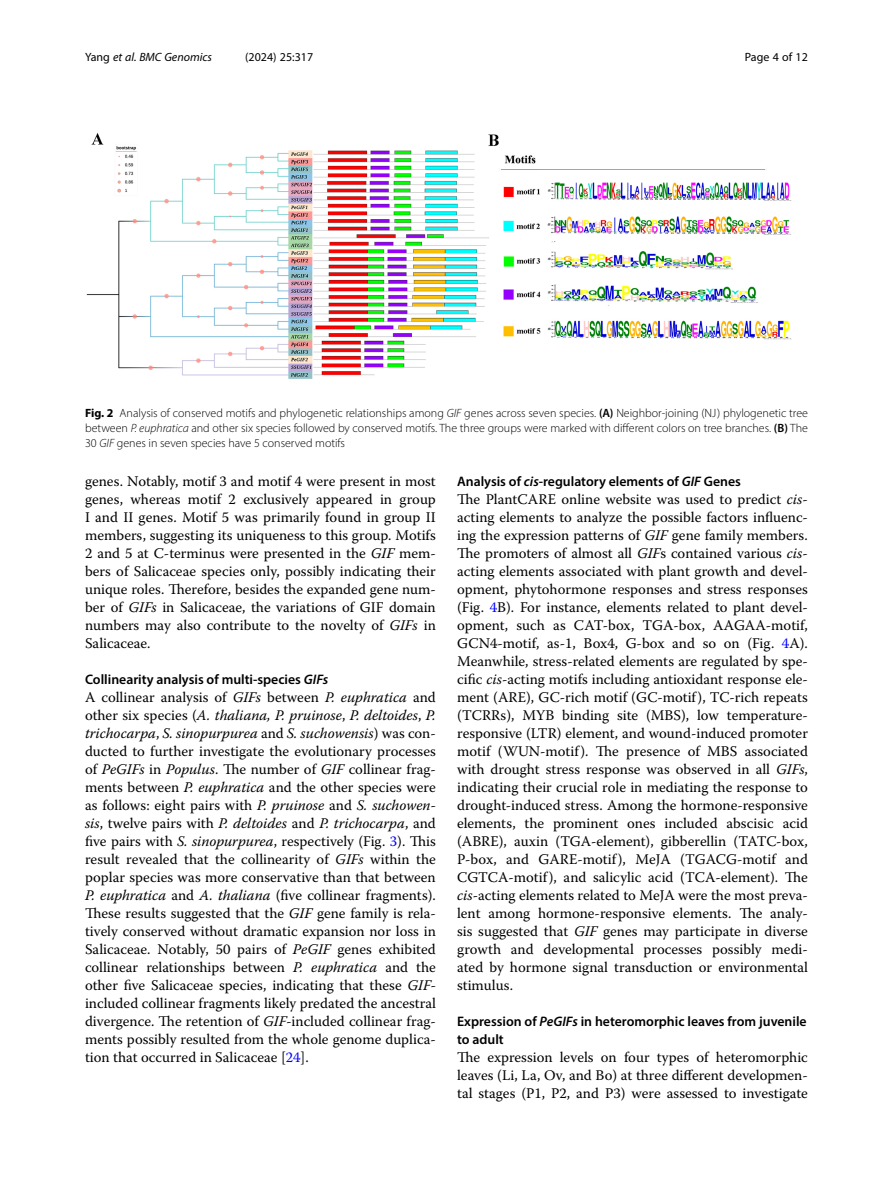
<style>
.page{position:relative;width:893px;height:1191px;background:#fff}
.page>*{position:absolute;margin:0;border:0;box-sizing:border-box;transform-origin:0 0}
.Body_Text{font:14.7px/18px "Warnock Pro";color:#000;text-align:justify}
.Head_2{font:600 13.8px/18px "Myriad Pro";color:#000}
.Figure_Caption{font:300 12px/15px "Myriad Pro";color:#000;text-align:justify}
.t1{font:12px "Myriad Pro";color:#000}
.t2{font:italic 12px "Myriad Pro";color:#000}
.s1{font-style:normal}
.s2{font-weight:700}
.s3{font-style:italic}
.s4{font-weight:600}
.s5{color:#00f}
</style>
<div class="page">
<img style="left:86px;top:133px;width:706px;height:246px">
<p class="t2" style="left:85px;top:50px;width:129px"><span class="s1">Yang</span> et al. BMC Genomics</p>
<p class="t1" style="left:245px;top:50px;width:70px">(2024) 25:317</p>
<p class="t1" style="left:745px;top:50px;width:65px">Page 4 of 12</p>
<p class="Figure_Caption" style="left:85px;top:405px;width:724px"><span class="s2">Fig. 2</span> Analysis of conserved motifs and phylogenetic relationships among <span class="s3">GIF</span> genes across seven species. <span class="s4">(A)</span> Neighbor-joining (NJ) phylogenetic tree between <span class="s3">P. euphratica</span> and other six species followed by conserved motifs. The three groups were marked with different colors on tree branches. <span class="s4">(B)</span> The 30 <span class="s3">GIF</span> genes in seven species have 5 conserved motifs</p>
<p class="Body_Text" style="left:85px;top:472px;width:352px">genes. Notably, motif 3 and motif 4 were present in most genes, whereas motif 2 exclusively appeared in group I and II genes. Motif 5 was primarily found in group II members, suggesting its uniqueness to this group. Motifs 2 and 5 at C-terminus were presented in the <span class="s3">GIF</span> mem&shy;bers of Salicaceae species only, possibly indicating their unique roles. Therefore, besides the expanded gene num&shy;ber of <span class="s3">GIFs</span> in Salicaceae, the variations of GIF domain numbers may also contribute to the novelty of <span class="s3">GIFs</span> in Salicaceae.</p>
<p class="Head_2" style="left:85px;top:670px;width:245px">Collinearity analysis of multi-species <span class="s3">GIFs</span></p>
<p class="Body_Text" style="left:85px;top:688px;width:352px">A collinear analysis of <span class="s3">GIFs</span> between <span class="s3">P. euphratica</span> and other six species (<span class="s3">A. thaliana, P. pruinose</span>, <span class="s3">P. deltoides</span>, <span class="s3">P. trichocarpa</span>, <span class="s3">S. sinopurpurea</span> and <span class="s3">S. suchowensis</span>) was con&shy;ducted to further investigate the evolutionary processes of <span class="s3">PeGIFs</span> in <span class="s3">Populus</span>. The number of <span class="s3">GIF</span> collinear frag&shy;ments between <span class="s3">P. euphratica</span> and the other species were as follows: eight pairs with <span class="s3">P. pruinose</span> and <span class="s3">S. suchowen&shy;sis</span>, twelve pairs with <span class="s3">P. deltoides</span> and <span class="s3">P. trichocarpa</span>, and five pairs with <span class="s3">S. sinopurpurea</span>, respectively (Fig. <span class="s5">3</span>). This result revealed that the collinearity of <span class="s3">GIFs</span> within the poplar species was more conservative than that between <span class="s3">P. euphratica</span> and <span class="s3">A. thaliana</span> (five collinear fragments).<br>These results suggested that the <span class="s3">GIF</span> gene family is rela&shy;tively conserved without dramatic expansion nor loss in Salicaceae. Notably, 50 pairs of <span class="s3">PeGIF</span> genes exhibited collinear relationships between <span class="s3">P. euphratica</span> and the other five Salicaceae species, indicating that these <span class="s3">GIF&shy;</span>included collinear fragments likely predated the ancestral divergence. The retention of <span class="s3">GIF-</span>included collinear frag&shy;ments possibly resulted from the whole genome duplica&shy;tion that occurred in Salicaceae [<span class="s5">24</span>].</p>
<p class="Head_2" style="left:457px;top:472px;width:285px">Analysis of <span class="s3">cis</span>-regulatory elements of <span class="s3">GIF</span> Genes</p>
<p class="Body_Text" style="left:457px;top:490px;width:352px">The PlantCARE online website was used to predict <span class="s3">cis&shy;</span>acting elements to analyze the possible factors influenc&shy;ing the expression patterns of <span class="s3">GIF</span> gene family members.<br>The promoters of almost all <span class="s3">GIF</span>s contained various <span class="s3">cis&shy;</span>acting elements associated with plant growth and devel&shy;opment, phytohormone responses and stress responses (Fig. <span class="s5">4</span>B). For instance, elements related to plant devel&shy;opment, such as CAT-box, TGA-box, AAGAA-motif, GCN4-motif, as-1, Box4, G-box and so on (Fig. <span class="s5">4</span>A).<br>Meanwhile, stress-related elements are regulated by spe&shy;cific <span class="s3">cis</span>-acting motifs including antioxidant response ele&shy;ment (ARE), GC-rich motif (GC-motif), TC-rich repeats (TCRRs), MYB binding site (MBS), low temperature&shy;responsive (LTR) element, and wound-induced promoter motif (WUN-motif). The presence of MBS associated with drought stress response was observed in all <span class="s3">GIFs</span>, indicating their crucial role in mediating the response to drought-induced stress. Among the hormone-responsive elements, the prominent ones included abscisic acid (ABRE), auxin (TGA-element), gibberellin (TATC-box, P-box, and GARE-motif), MeJA (TGACG-motif and CGTCA-motif), and salicylic acid (TCA-element). The <span class="s3">cis</span>-acting elements related to MeJA were the most preva&shy;lent among hormone-responsive elements. The analy&shy;sis suggested that <span class="s3">GIF</span> genes may participate in diverse growth and developmental processes possibly medi&shy;ated by hormone signal transduction or environmental stimulus.</p>
<p class="Head_2" style="left:457px;top:1012px;width:351px">Expression of <span class="s3">PeGIFs</span> in heteromorphic leaves from juvenile to adult</p>
<p class="Body_Text" style="left:457px;top:1048px;width:352px">The expression levels on four types of heteromorphic leaves (Li, La, Ov, and Bo) at three different developmen&shy;tal stages (P1, P2, and P3) were assessed to investigate</p>
</div>
